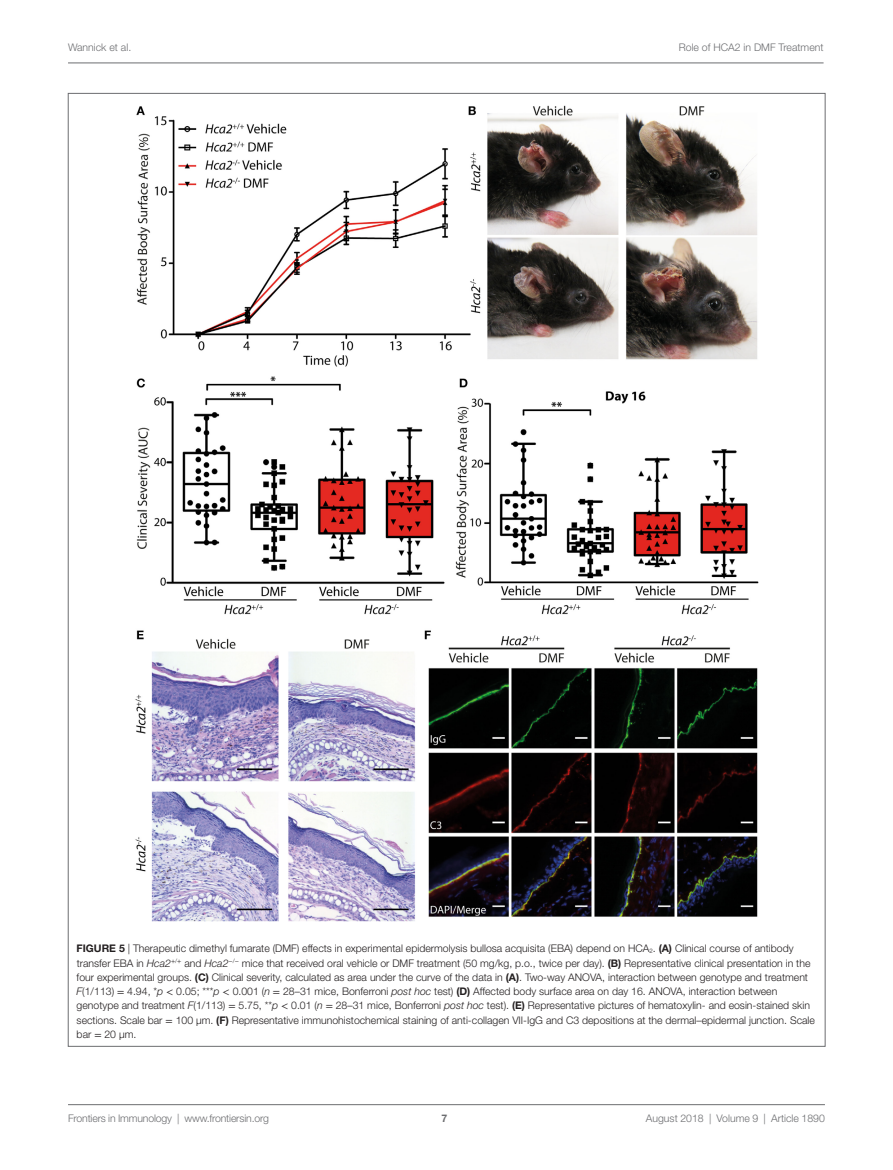
<style>
.page{position:relative;width:893px;height:1170px;background:#fff}
.page>*{position:absolute;margin:0;border:0;box-sizing:border-box;transform-origin:0 0}
.t1{font:300 10.5px/14.2px "Helvetica Neue LT Std";color:#231f20}
.t2{font:300 10.5px "Helvetica Neue LT Std";color:#6c6d70}
.t3{font:700 10.5px "Helvetica Neue LT Std";color:#6c6d70}
.s1{font-weight:700}
.s2{font-style:italic}
.s3{font-family:"STIX General";font-weight:400}
</style>
<div class="page">
<img style="left:135px;top:105px;width:624px;height:817px">
<hr style="left:68px;top:1104px;width:757px;height:1px;background:#6c6d70">
<hr style="left:68px;top:63px;width:755px;height:1px;background:#6c6d70">
<p class="t2" style="left:68px;top:41px;width:65px">Wannick et al.</p>
<p class="t2" style="left:679px;top:41px;width:146px">Role of HCA2 in DMF Treatment</p>
<p class="t1" style="left:77px;top:941px;width:740px"><span class="s1">FIGURE 5</span> | Therapeutic dimethyl fumarate (DMF) effects in experimental epidermolysis bullosa acquisita (EBA) depend on HCA<sub>2</sub>. <span class="s1">(A)</span> Clinical course of antibody transfer EBA in <span class="s2">Hca2</span><sup>+</sup><sup>/</sup><sup>+</sup> and <span class="s2">Hca2</span><sup>−</sup><sup>/</sup><sup>−</sup> mice that received oral vehicle or DMF treatment (50 mg/kg, p.o., twice per day). <span class="s1">(B)</span> Representative clinical presentation in the four experimental groups. <span class="s1">(C)</span> Clinical severity, calculated as area under the curve of the data in <span class="s1">(A)</span>. Two-way ANOVA, interaction between genotype and treatment <span class="s2">F</span>(1/113) <span class="s3">=</span> 4.94, *<span class="s2">p</span> <span class="s3">&lt;</span> 0.05; ***<span class="s2">p</span> <span class="s3">&lt;</span> 0.001 (<span class="s2">n</span> <span class="s3">=</span> 28–31 mice, Bonferroni <span class="s2">post hoc</span> test) <span class="s1">(D)</span> Affected body surface area on day 16. ANOVA, interaction between genotype and treatment <span class="s2">F</span>(1/113) <span class="s3">=</span> 5.75, **<span class="s2">p</span> <span class="s3">&lt;</span> 0.01 (<span class="s2">n</span> <span class="s3">=</span> 28–31 mice, Bonferroni <span class="s2">post hoc</span> test). <span class="s1">(E)</span> Representative pictures of hematoxylin- and eosin-stained skin sections. Scale bar <span class="s3">=</span> 100 µm. <span class="s1">(F)</span> Representative immunohistochemical staining of anti-collagen VII-IgG and C3 depositions at the dermal–epidermal junction. Scale bar <span class="s3">=</span> 20 µm.</p>
<p class="t2" style="left:68px;top:1111px;width:203px">Frontiers in Immunology | www.frontiersin.org</p>
<p class="t2" style="left:646px;top:1111px;width:181px">August 2018 | Volume 9 | Article 1890</p>
<p class="t3" style="left:441px;top:1111px;width:7px">7</p>
</div>
